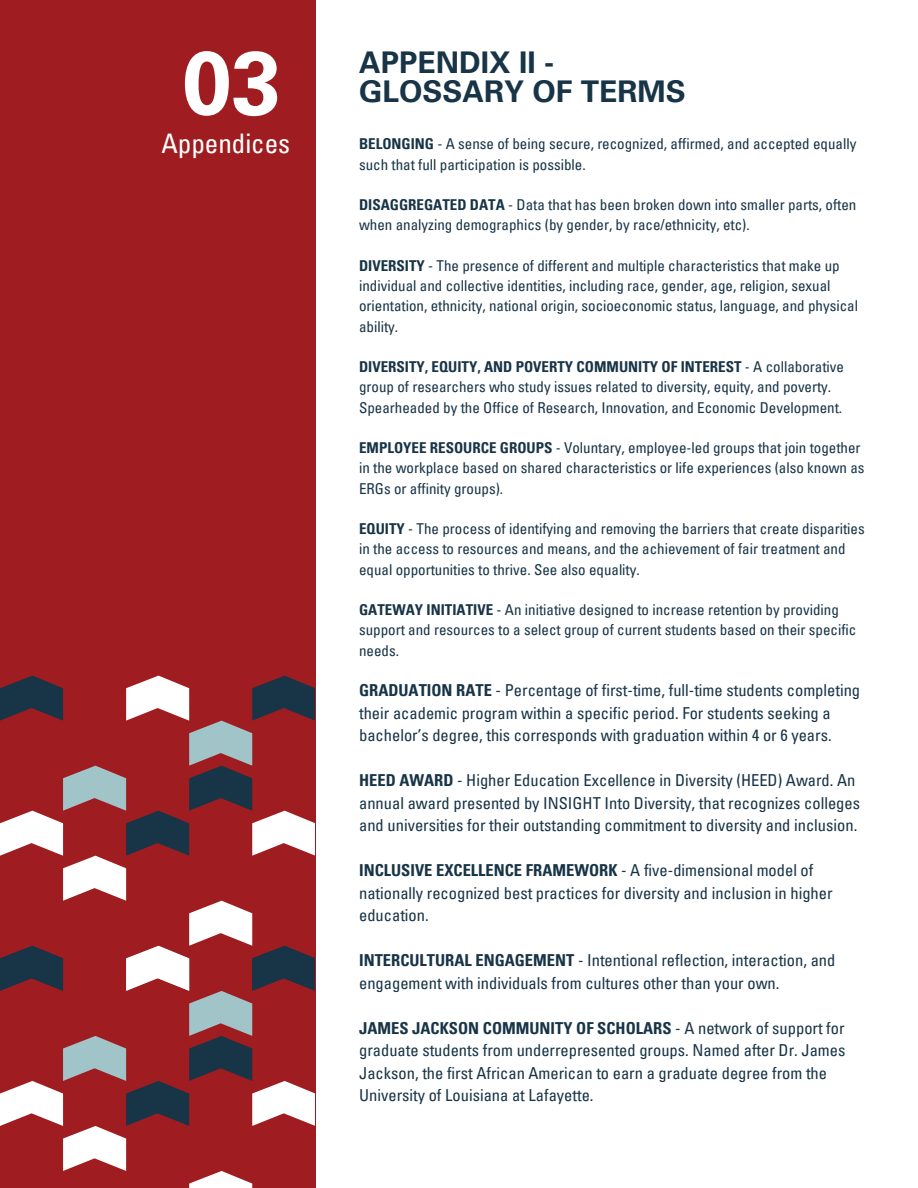
<style>
.page{position:relative;width:918px;height:1188px;background:#fff}
.page>*{position:absolute;margin:0;border:0;box-sizing:border-box;transform-origin:0 0}
.t1{font:700 90px "Univers LT Pro 65";color:#fff}
.t2{font:700 30px/29.2px "Univers LT Pro 65";color:#183447}
.t3{font:condensed 27px "Univers LT Pro";color:#fff}
.t4{font:condensed 16.5px/22.5px "Univers LT Pro";color:#183447}
.t5{font:condensed 15px/20.2px "Univers LT Pro";color:#183447}
.s1{font-weight:700}
</style>
<div class="page">
<div style="left:0;top:0;width:315px;height:1188px;background:#9f1d20"></div>
<svg style="left:0;top:676px;width:315px;height:512px"></svg>
<p class="t1" style="left:181px;top:50px;width:102px">03</p>
<h2 class="t3" style="left:161px;top:133px;width:130px">Appendices</h2>
<p class="t2" style="left:359px;top:52px;width:328px">APPENDIX II -<br>GLOSSARY OF TERMS</p>
<p class="t5" style="left:359px;top:136px;width:499px"><span class="s1">BELONGING</span> - A sense of being secure, recognized, affirmed, and accepted equally such that full participation is possible.</p>
<h1 class="t5" style="left:359px;top:197px;width:499px"><span class="s1">DISAGGREGATED DATA</span> - Data that has been broken down into smaller parts, often when analyzing demographics (by gender, by race/ethnicity, etc).</h1>
<p class="t5" style="left:359px;top:257px;width:500px"><span class="s1">DIVERSITY</span> - The presence of different and multiple characteristics that make up individual and collective identities, including race, gender, age, religion, sexual orientation, ethnicity, national origin, socioeconomic status, language, and physical ability.</p>
<p class="t5" style="left:359px;top:359px;width:486px"><span class="s1">DIVERSITY, EQUITY, AND POVERTY COMMUNITY OF INTEREST</span> - A collaborative group of researchers who study issues related to diversity, equity, and poverty.<br>Spearheaded by the Office of Research, Innovation, and Economic Development.</p>
<p class="t5" style="left:359px;top:440px;width:507px"><span class="s1">EMPLOYEE RESOURCE GROUPS</span> - Voluntary, employee-led groups that join together in the workplace based on shared characteristics or life experiences (also known as<br>ERGs or affinity groups).</p>
<p class="t5" style="left:359px;top:521px;width:507px"><span class="s1">EQUITY</span> - The process of identifying and removing the barriers that create disparities in the access to resources and means, and the achievement of fair treatment and equal opportunities to thrive. See also equality.</p>
<p class="t5" style="left:359px;top:602px;width:499px"><span class="s1">GATEWAY INITIATIVE</span> - An initiative designed to increase retention by providing support and resources to a select group of current students based on their specific needs.</p>
<p class="t4" style="left:359px;top:681px;width:503px"><span class="s1">GRADUATION RATE</span> - Percentage of first-time, full-time students completing their academic program within a specific period. For students seeking a bachelor’s degree, this corresponds with graduation within 4 or 6 years.</p>
<p class="t4" style="left:359px;top:771px;width:502px"><span class="s1">HEED AWARD</span> - Higher Education Excellence in Diversity (HEED) Award. An annual award presented by INSIGHT Into Diversity, that recognizes colleges and universities for their outstanding commitment to diversity and inclusion.</p>
<p class="t4" style="left:359px;top:861px;width:475px"><span class="s1">INCLUSIVE EXCELLENCE FRAMEWORK</span> - A five-dimensional model of nationally recognized best practices for diversity and inclusion in higher education.</p>
<p class="t4" style="left:359px;top:951px;width:478px"><span class="s1">INTERCULTURAL ENGAGEMENT</span> - Intentional reflection, interaction, and engagement with individuals from cultures other than your own.</p>
<p class="t4" style="left:359px;top:1019px;width:488px"><span class="s1">JAMES JACKSON COMMUNITY OF SCHOLARS</span> - A network of support for graduate students from underrepresented groups. Named after Dr. James Jackson, the first African American to earn a graduate degree from the University of Louisiana at Lafayette.</p>
</div>
